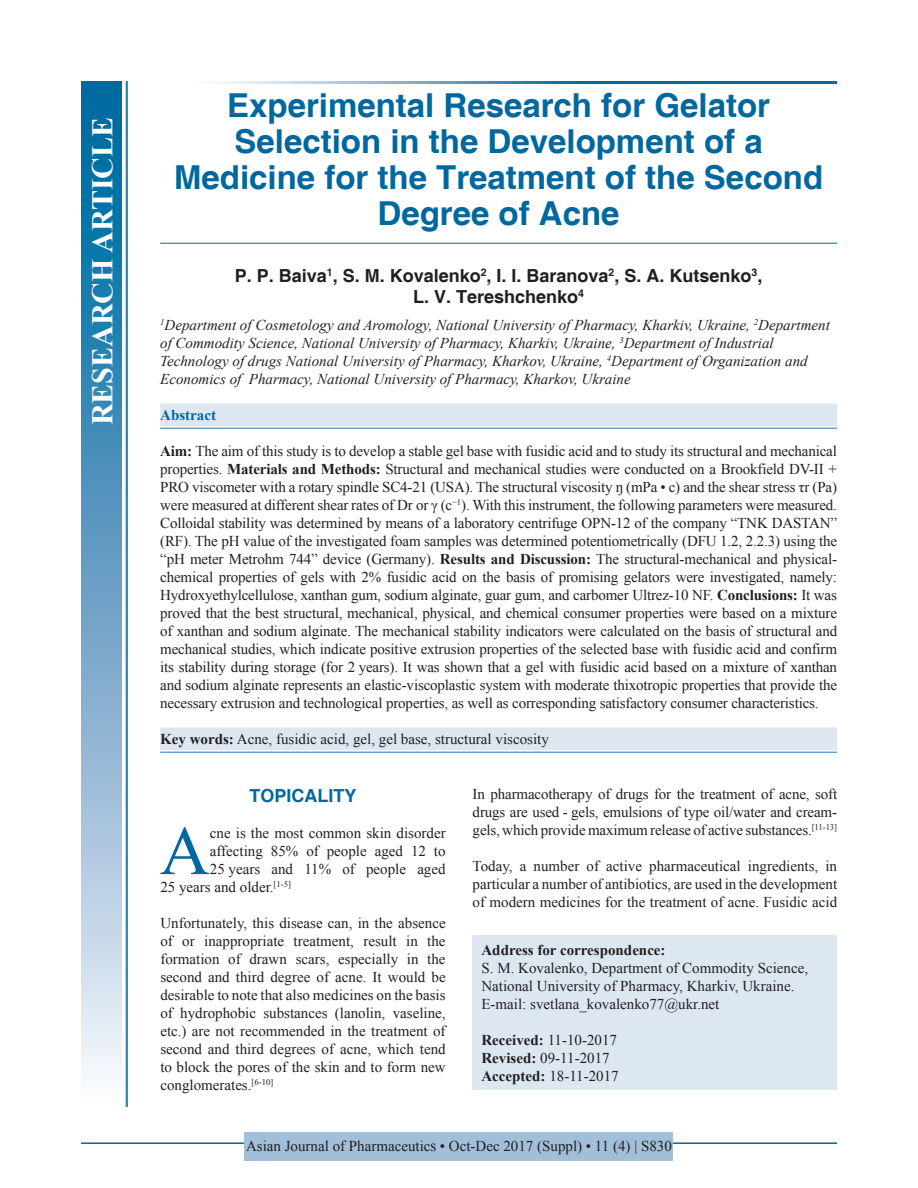
<style>
.page{position:relative;width:918px;height:1188px;background:#fff}
.page>*{position:absolute;margin:0;border:0;box-sizing:border-box;transform-origin:0 0}
.DROP_CAP_TX{font:69.3px "Times New Roman";color:#00689e}
.AT{font:700 33px/36px "Helvetica";color:#00689e;text-align:center}
.AH{font:700 30px "Times New Roman";color:#fff}
.AU{font:700 18px/21px "Helvetica";color:#231f20;text-align:center}
.t1{font:700 18px "Helvetica";color:#00689e}
.ABS_1{font:15px/18px "Times New Roman";letter-spacing:-.01em;color:#231f20;text-align:justify}
.TX{font:15px/18px "Times New Roman";color:#231f20;text-align:justify}
.AFF{font:italic 15px/18px "Times New Roman";color:#231f20}
.ADD{font:15px/18px "Times New Roman";color:#231f20}
.DROP_CAP_TX-2{font:15px "Times New Roman";color:#231f20}
.RF{font:15px "Times New Roman";color:#231f20}
.KWD_1_L{font:15px "Times New Roman";color:#231f20}
.HIS{font:15px/18px "Times New Roman";color:#231f20}
.ABS{font:700 15px "Times New Roman";color:#00689e}
.s1{font-weight:700}
</style>
<div class="page">
<hr style="left:81px;top:1142px;width:756px;height:2px;background:#00689e">
<div style="left:245px;top:1132px;width:428px;height:28px;background:#a2bfda"></div>
<hr style="left:160px;top:243px;width:677px;height:1px;background:#00689e">
<div style="left:160px;top:404px;width:677px;height:22px;background:#dde7f2"></div>
<hr style="left:160px;top:428px;width:677px;height:1px;background:#6d9fc6">
<div style="left:160px;top:728px;width:677px;height:22px;background:#dde7f2"></div>
<hr style="left:160px;top:752px;width:677px;height:1px;background:#6d9fc6">
<div style="left:472px;top:936px;width:365px;height:154px;background:#dde7f2"></div>
<svg style="left:215px;top:81px;width:622px;height:3px"></svg>
<div style="left:81px;top:81px;width:41px;height:1026px;background:linear-gradient(to bottom,#005e9a,#f6f0f9)"></div>
<hr style="left:127px;top:81px;width:1px;height:1026px;background:#00689e">
<hr style="left:126px;top:81px;width:1px;height:1026px;background:#00689e">
<p class="AH" style="left:81px;top:425px;width:310px;rotate:-90deg">RESEARCH ARTICLE</p>
<p class="AT" style="left:174px;top:89px;width:651px">Experimental Research for Gelator<br>Selection in the Development of a<br>Medicine for the Treatment of the Second<br>Degree of Acne</p>
<p class="AU" style="left:235px;top:266px;width:529px">P. P. Baiva<sup>1</sup>, S. M. Kovalenko<sup>2</sup>, I. I. Baranova<sup>2</sup>, S. A. Kutsenko<sup>3</sup>,<br>L. V. Tereshchenko<sup>4</sup></p>
<p class="AFF" style="left:160px;top:316px;width:671px"><sup>1</sup>Department of Cosmetology and Aromology, National University of Pharmacy, Kharkіv, Ukraine, <sup>2</sup>Department of Commodity Science, National University of Pharmacy, Kharkіv, Ukraine, <sup>3</sup>Department of Industrial Technology of drugs National University of Pharmacy, Kharkov, Ukraine, <sup>4</sup>Department of Organization and Economics of Pharmacy, National University of Pharmacy, Kharkov, Ukraine</p>
<p class="ABS" style="left:160px;top:404px;width:57px">Abstract</p>
<p class="ABS_1" style="left:160px;top:442px;width:678px"><span class="s1">Aim:</span> The aim of this study is to develop a stable gel base with fusidic acid and to study its structural and mechanical properties. <span class="s1">Materials and Methods:</span> Structural and mechanical studies were conducted on a Brookfield DV-II + PRO viscometer with a rotary spindle SC4-21 (USA). The structural viscosity ŋ (mPa • c) and the shear stress τr (Pa) were measured at different shear rates of Dr or γ (с<sup>−1</sup>). With this instrument, the following parameters were measured.<br>Colloidal stability was determined by means of a laboratory centrifuge OPN-12 of the company “TNK DASTAN” (RF). The pH value of the investigated foam samples was determined potentiometrically (DFU 1.2, 2.2.3) using the “pH meter Metrohm 744” device (Germany). <span class="s1">Results and Discussion:</span> The structural-mechanical and physical&shy;chemical properties of gels with 2% fusidic acid on the basis of promising gelators were investigated, namely:<br>Hydroxyethylcellulose, xanthan gum, sodium alginate, guar gum, and carbomer Ultrez-10 NF. <span class="s1">Conclusions:</span> It was proved that the best structural, mechanical, physical, and chemical consumer properties were based on a mixture of xanthan and sodium alginate. The mechanical stability indicators were calculated on the basis of structural and mechanical studies, which indicate positive extrusion properties of the selected base with fusidic acid and confirm its stability during storage (for 2 years). It was shown that a gel with fusidic acid based on a mixture of xanthan and sodium alginate represents an elastic-viscoplastic system with moderate thixotropic properties that provide the necessary extrusion and technological properties, as well as corresponding satisfactory consumer characteristics.</p>
<p class="KWD_1_L" style="left:160px;top:728px;width:390px"><span class="s1">Key words:</span> Acne, fusidic acid, gel, gel base, structural viscosity</p>
<h1 class="t1" style="left:250px;top:785px;width:109px">TOPICALITY</h1>
<p class="DROP_CAP_TX" style="left:160px;top:802px;width:52px">A</p>
<p class="DROP_CAP_TX-2" style="left:210px;top:823px;width:237px">cne is the most common skin disorder</p>
<p class="DROP_CAP_TX-2" style="left:210px;top:841px;width:237px">affecting 85% of people aged 12 to</p>
<p class="DROP_CAP_TX-2" style="left:210px;top:859px;width:237px">25 years and 11% of people aged</p>
<p class="DROP_CAP_TX-2" style="left:160px;top:877px;width:132px">25 years and older.<sup>[1-5]</sup></p>
<p class="TX" style="left:160px;top:914px;width:287px">Unfortunately, this disease can, in the absence of or inappropriate treatment, result in the formation of drawn scars, especially in the second and third degree of acne. It would be desirable to note that also medicines on the basis of hydrophobic substances (lanolin, vaseline, etc.) are not recommended in the treatment of second and third degrees of acne, which tend to block the pores of the skin and to form new conglomerates.<sup>[6-10]</sup></p>
<p class="TX" style="left:473px;top:785px;width:366px">In pharmacotherapy of drugs for the treatment of acne, soft drugs are used - gels, emulsions of type oil/water and cream&shy;gels, which provide maximum release of active substances.<sup>[11-13]</sup></p>
<p class="TX" style="left:473px;top:857px;width:366px">Today, a number of active pharmaceutical ingredients, in particular a number of antibiotics, are used in the development of modern medicines for the treatment of acne. Fusidic acid</p>
<p class="ADD" style="left:482px;top:941px;width:328px"><span class="s1">Address for correspondence:<br></span>S. M. Kovalenko, Department of Commodity Science, National University of Pharmacy, Kharkіv, Ukraine.<br>E-mail: svetlana_kovalenko77@ukr.net</p>
<p class="HIS" style="left:482px;top:1031px;width:139px"><span class="s1">Received:</span> 11-10-2017<br><span class="s1">Revised:</span> 09-11-2017<br><span class="s1">Accepted:</span> 18-11-2017</p>
<p class="RF" style="left:246px;top:1136px;width:427px">Asian Journal of Pharmaceutics • Oct-Dec 2017 (Suppl) • 11 (4) | S830</p>
</div>
